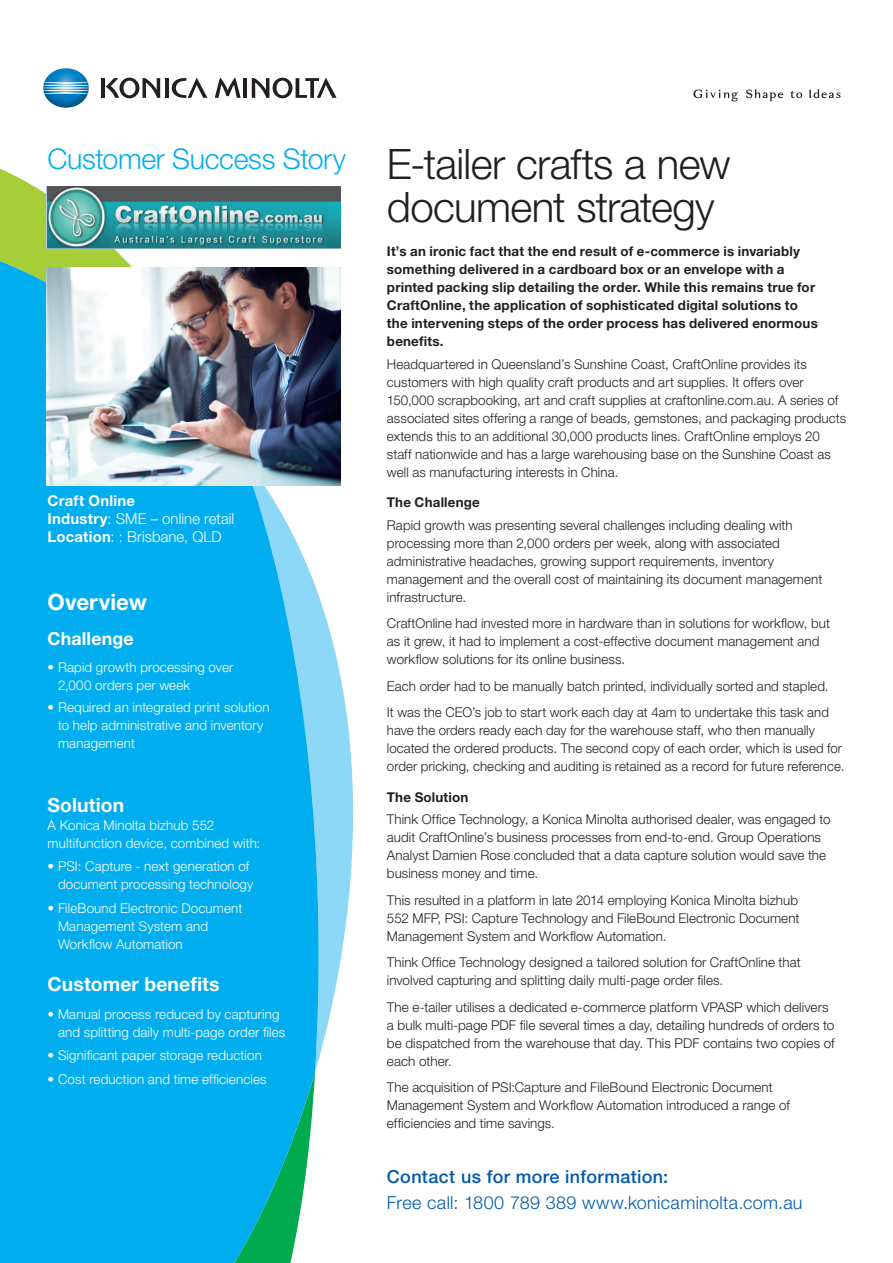
<style>
.page{position:relative;width:893px;height:1263px;background:#fff}
.page>*{position:absolute;margin:0;border:0;box-sizing:border-box;transform-origin:0 0}
.t1{font:300 42px/43.5px "Helvetica Neue LT Std";letter-spacing:-.015em;color:#231f20}
.t2{font:300 28.5px "Helvetica Neue LT Std";letter-spacing:-.015em;color:#00aeef}
.t3{font:700 22.5px "Helvetica Neue LT Std";letter-spacing:.005em;color:#fff}
.t4{font:700 19.5px "Helvetica Neue LT Std";letter-spacing:.005em;color:#fff}
.t5{font:300 18px "Helvetica Neue LT Std";letter-spacing:.02em;color:#015aaa}
.t6{font:500 18px "Helvetica Neue LT Std";letter-spacing:.02em;color:#015aaa}
.t7{font:700 18px "Helvetica Neue LT Std";letter-spacing:.005em;color:#fff}
.t8{font:300 15px/18px "Helvetica Neue LT Std";letter-spacing:.005em;color:#fff}
.t9{font:300 13.5px/18px "Helvetica Neue LT Std";letter-spacing:.005em;color:#231f20}
.t10{font:300 13.5px/18px "Helvetica Neue LT Std";letter-spacing:.01em;color:#fff}
.t11{font:700 13.5px/18px "Helvetica Neue LT Std";letter-spacing:.015em;color:#231f20}
.s1{font-weight:700}
</style>
<div class="page">
<svg style="left:322px;top:485px;width:32px;height:562px;fill:#8dd7f7"></svg>
<svg style="left:0;top:168px;width:241px;height:67px"></svg>
<svg style="left:0;top:235px;width:322px;height:1028px;background:#10b2ea"></svg>
<img style="left:46px;top:268px;width:295px;height:217px">
<img style="left:43px;top:68px;width:46px;height:40px">
<hr style="left:101px;top:78px;width:3px;height:20px;background:#231f20">
<hr style="left:165px;top:78px;width:3px;height:20px;background:#231f20">
<hr style="left:243px;top:78px;width:4px;height:20px;background:#231f20">
<svg style="left:172px;top:78px;width:35px;height:20px"></svg>
<svg style="left:106px;top:78px;width:54px;height:20px"></svg>
<svg style="left:252px;top:78px;width:85px;height:20px"></svg>
<svg style="left:215px;top:77px;width:26px;height:21px"></svg>
<svg style="left:746px;top:89px;width:37px;height:12px"></svg>
<svg style="left:809px;top:89px;width:31px;height:9px"></svg>
<svg style="left:693px;top:90px;width:45px;height:11px"></svg>
<svg style="left:790px;top:91px;width:12px;height:7px"></svg>
<img style="left:46px;top:187px;width:295px;height:62px">
<h2 class="t2" style="left:48px;top:142px;width:300px">Customer Success Story</h2>
<p class="t8" style="left:48px;top:492px;width:188px"><span class="s1">Craft Online<br>Industry</span>: SME – online retail<br><span class="s1">Location</span>: : Brisbane, QLD</p>
<h3 class="t3" style="left:48px;top:588px;width:101px">Overview</h3>
<h3 class="t7" style="left:48px;top:628px;width:87px">Challenge</h3>
<p class="t10" style="left:58px;top:657px;width:177px;text-indent:-10px">• Rapid growth processing over<br>2,000 orders per week</p>
<p class="t10" style="left:58px;top:698px;width:213px;text-indent:-10px">• Required an integrated print solution to help administrative and inventory management</p>
<h3 class="t4" style="left:48px;top:793px;width:78px">Solution</h3>
<p class="t10" style="left:48px;top:816px;width:214px">A Konica Minolta bizhub 552 multifunction device, combined with:</p>
<p class="t10" style="left:58px;top:857px;width:197px;text-indent:-10px">• PSI: Capture - next generation of document processing technology</p>
<p class="t10" style="left:58px;top:899px;width:186px;text-indent:-10px">• FileBound Electronic Document<br>Management System and<br>Workflow Automation</p>
<h3 class="t4" style="left:48px;top:972px;width:174px">Customer benefits</h3>
<p class="t10" style="left:58px;top:1005px;width:229px;text-indent:-10px">• Manual process reduced by capturing and splitting daily multi-page order files</p>
<p class="t10" style="left:48px;top:1046px;width:216px">• Significant paper storage reduction</p>
<p class="t10" style="left:48px;top:1070px;width:221px">• Cost reduction and time efficiencies</p>
<h1 class="t1" style="left:387px;top:141px;width:345px">E-tailer crafts a new document strategy</h1>
<p class="t11" style="left:387px;top:242px;width:432px">It’s an ironic fact that the end result of e-commerce is invariably something delivered in a cardboard box or an envelope with a printed packing slip detailing the order. While this remains true for CraftOnline, the application of sophisticated digital solutions to the intervening steps of the order process has delivered enormous benefits.</p>
<p class="t9" style="left:387px;top:354px;width:461px">Headquartered in Queensland’s Sunshine Coast, CraftOnline provides its customers with high quality craft products and art supplies. It offers over 150,000 scrapbooking, art and craft supplies at craftonline.com.au. A series of associated sites offering a range of beads, gemstones, and packaging products extends this to an additional 30,000 products lines. CraftOnline employs 20 staff nationwide and has a large warehousing base on the Sunshine Coast as well as manufacturing interests in China.</p>
<p class="t11" style="left:387px;top:493px;width:94px">The Challenge</p>
<p class="t9" style="left:387px;top:515px;width:437px">Rapid growth was presenting several challenges including dealing with processing more than 2,000 orders per week, along with associated administrative headaches, growing support requirements, inventory management and the overall cost of maintaining its document management infrastructure.</p>
<p class="t9" style="left:387px;top:614px;width:445px">CraftOnline had invested more in hardware than in solutions for workflow, but as it grew, it had to implement a cost-effective document management and workflow solutions for its online business.</p>
<p class="t9" style="left:387px;top:672px;width:443px;line-height:26.5px">Each order had to be manually batch printed, individually sorted and stapled.<br>It was the CEO’s job to start work each day at 4am to undertake this task and</p>
<p class="t9" style="left:387px;top:721px;width:459px">have the orders ready each day for the warehouse staff, who then manually located the ordered products. The second copy of each order, which is used for order pricking, checking and auditing is retained as a record for future reference.</p>
<p class="t11" style="left:387px;top:788px;width:83px">The Solution</p>
<p class="t9" style="left:387px;top:810px;width:445px">Think Office Technology, a Konica Minolta authorised dealer, was engaged to audit CraftOnline’s business processes from end-to-end. Group Operations Analyst Damien Rose concluded that a data capture solution would save the business money and time.</p>
<p class="t9" style="left:387px;top:890px;width:414px;text-align:justify">This resulted in a platform in late 2014 employing Konica Minolta bizhub 552 MFP, PSI: Capture Technology and FileBound Electronic Document Management System and Workflow Automation.</p>
<p class="t9" style="left:387px;top:953px;width:415px">Think Office Technology designed a tailored solution for CraftOnline that involved capturing and splitting daily multi-page order files.</p>
<p class="t9" style="left:387px;top:997px;width:449px">The e-tailer utilises a dedicated e-commerce platform VPASP which delivers a bulk multi-page PDF file several times a day, detailing hundreds of orders to be dispatched from the warehouse that day. This PDF contains two copies of each other.</p>
<p class="t9" style="left:387px;top:1078px;width:404px">The acquisition of PSI:Capture and FileBound Electronic Document<br>Management System and Workflow Automation introduced a range of efficiencies and time savings.</p>
<h3 class="t6" style="left:387px;top:1166px;width:283px">Contact us for more information:</h3>
<h3 class="t5" style="left:387px;top:1191px;width:417px">Free call: 1800 789 389 www.konicaminolta.com.au</h3>
</div>
